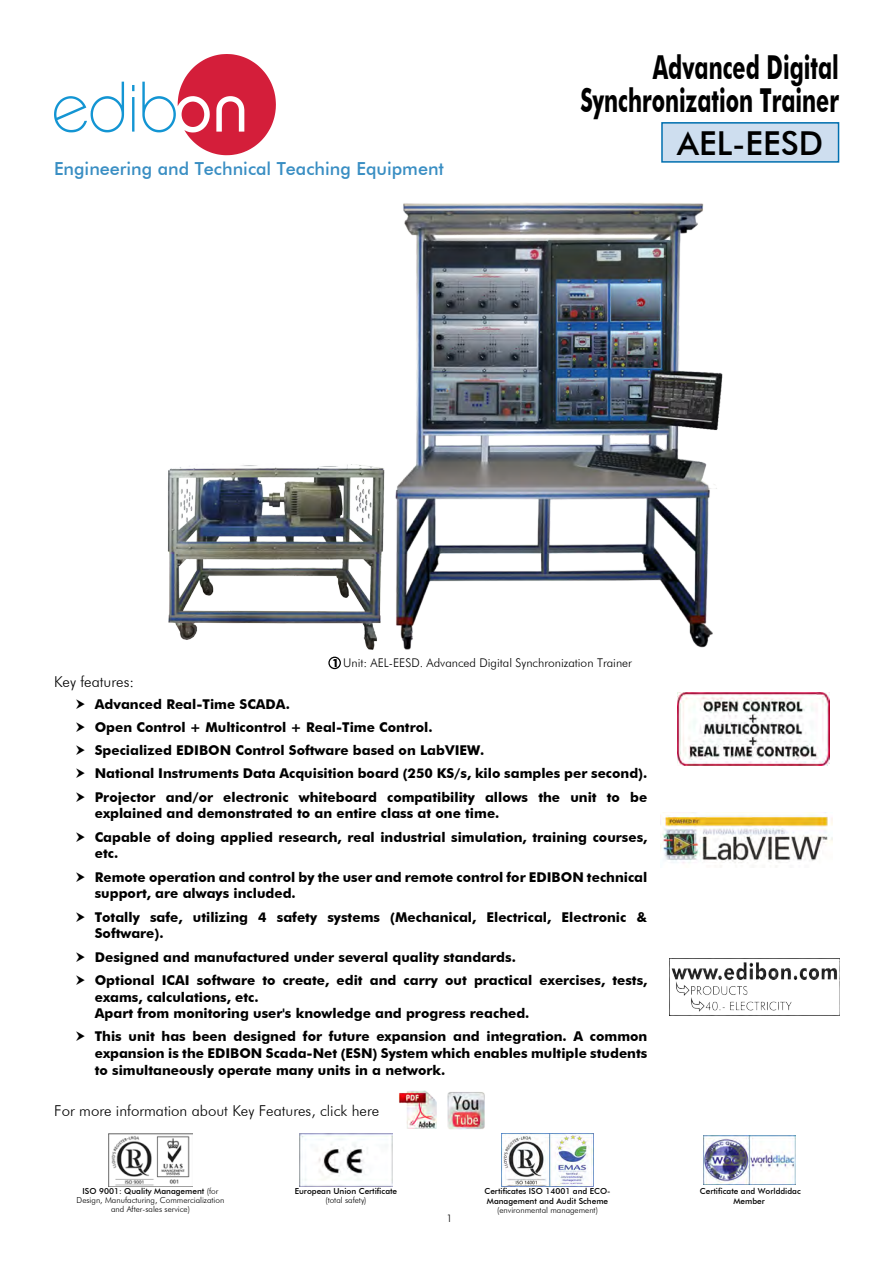
<style>
.page{position:relative;width:893px;height:1263px;background:#fff}
.page>*{position:absolute;margin:0;border:0;box-sizing:border-box;transform-origin:0 0}
.t1{font:700 33px/33px "Futura BT";color:#000;text-align:right;scale:.65 1}
.t2{font:500 33px "Futura BT";color:#000}
.t3{font:500 18px "Futura BT";color:#398ec3}
.t4{font:300 15px "Futura BT";color:#000}
.t5{font:700 13.5px/23.2px "Futura BT";color:#000}
.t6{font:300 12px "Futura BT";color:#000}
.t7{font:300 10.5px "Futura BT";color:#000}
.t8{font:300 8.25px/9px "Futura BT";color:#000;text-align:center}
.t9{font:500 8.25px/9.9px "Futura BT";color:#000}
.s1{font-weight:700;font-size:11.25px}
.s2{font-weight:500}
</style>
<div class="page">
<svg style="left:54px;top:82px;width:70px;height:50px"></svg>
<svg style="left:132px;top:85px;width:2px;height:47px"></svg>
<svg style="left:142px;top:54px;width:134px;height:101px"></svg>
<img style="left:703px;top:1135px;width:92px;height:49px">
<img style="left:501px;top:1133px;width:93px;height:53px">
<img style="left:300px;top:1133px;width:92px;height:53px">
<img style="left:109px;top:1133px;width:83px;height:54px">
<img style="left:671px;top:962px;width:166px;height:50px">
<img style="left:678px;top:692px;width:151px;height:74px">
<div style="left:662px;top:123px;width:176px;height:39px;background:#cedeef"></div>
<div style="left:661px;top:122px;width:178px;height:41px;border:2px solid #006faf"></div>
<img style="left:447px;top:1092px;width:38px;height:37px">
<img style="left:399px;top:1091px;width:38px;height:37px">
<div style="left:328px;top:657px;width:13px;height:12px;border:1px solid #000;border-radius:50%"></div>
<img style="left:660px;top:815px;width:172px;height:52px">
<img style="left:167px;top:203px;width:556px;height:447px">
<h2 class="t3" style="left:54px;top:157px;width:392px">Engineering and Technical Teaching Equipment</h2>
<h1 class="t1" style="left:580px;top:50px;width:399px">Advanced Digital<br>Synchronization Trainer</h1>
<h1 class="t2" style="left:677px;top:123px;width:147px">AEL-EESD</h1>
<p class="t6" style="left:332px;top:656px;width:301px"><span class="s1">1</span> Unit: AEL-EESD. Advanced Digital Synchronization Trainer</p>
<p class="t4" style="left:54px;top:672px;width:82px">Key features:</p>
<p class="t5" style="left:95px;top:692px;width:554px">Advanced Real-Time SCADA.<br>Open Control + Multicontrol + Real-Time Control.<br>Specialized EDIBON Control Software based on LabVIEW.<br>National Instruments Data Acquisition board (250 KS/s, kilo samples per second).<br>Projector and/or electronic whiteboard compatibility allows the unit to be</p>
<p class="t5" style="left:95px;top:802px;width:554px">explained and demonstrated to an entire class at one time.<br>Capable of doing applied research, real industrial simulation, training courses,</p>
<p class="t5" style="left:95px;top:842px;width:554px">etc.<br>Remote operation and control by the user and remote control for EDIBON technical</p>
<p class="t5" style="left:95px;top:882px;width:554px">support, are always included.<br>Totally safe, utilizing 4 safety systems (Mechanical, Electrical, Electronic &amp;</p>
<p class="t5" style="left:95px;top:922px;width:554px">Software).<br>Designed and manufactured under several quality standards.<br>Optional ICAI software to create, edit and carry out practical exercises, tests,</p>
<p class="t5" style="left:95px;top:988px;width:436px;line-height:16.8px">exams, calculations, etc.<br>Apart from monitoring user's knowledge and progress reached.</p>
<p class="t5" style="left:95px;top:1028px;width:554px;line-height:16.8px;text-align:justify">This unit has been designed for future expansion and integration. A common expansion is the EDIBON Scada-Net (ESN) System which enables multiple students to simultaneously operate many units in a network.</p>
<p class="t4" style="left:54px;top:1101px;width:326px">For more information about Key Features, click here</p>
<p class="t8" style="left:77px;top:1186px;width:149px"><span class="s2">ISO 9001: Quality Management</span> (for<br>Design, Manufacturing, Commercialization and After-sales service)</p>
<p class="t9" style="left:295px;top:1186px;width:104px">European Union Certificate</p>
<p class="t8" style="left:325px;top:1195px;width:43px">(total safety)</p>
<p class="t9" style="left:484px;top:1186px;width:128px">Certificates ISO 14001 and ECO-<br>Management and Audit Scheme</p>
<p class="t8" style="left:497px;top:1205px;width:102px">(environmental management)</p>
<p class="t7" style="left:447px;top:1211px;width:8px">1</p>
<p class="t9" style="left:700px;top:1186px;width:102px;text-align:center">Certificate and Worlddidac<br>Member</p>
</div>
